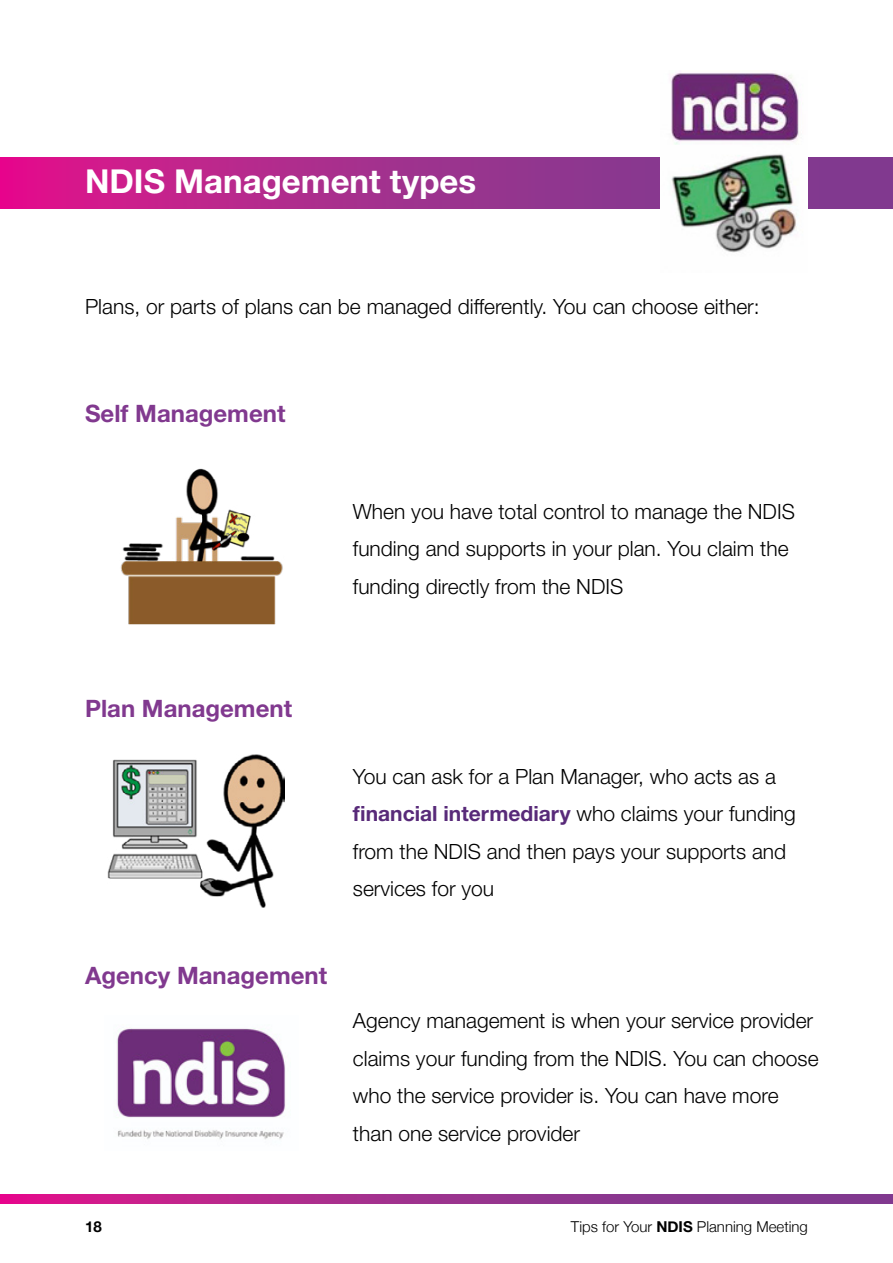
<style>
.page{position:relative;width:893px;height:1263px;background:#fff}
.page>*{position:absolute;margin:0;border:0;box-sizing:border-box;transform-origin:0 0}
.Heading{font:700 33px "Helvetica Neue CE";color:#fff}
.Subheading{font:700 24px "Helvetica Neue CE";color:#81398f}
.Body{font:300 21px/37.5px "Helvetica Neue CE";color:#000}
.t1{font:300 15px "Helvetica Neue";color:#000}
.t2{font:700 15px "Helvetica Neue";color:#000}
.s1{font-weight:700;color:#582a79}
.s2{font-weight:700}
</style>
<div class="page">
<svg style="left:0;top:1195px;width:893px;height:8px;background:#a32e8d"></svg>
<img style="left:120px;top:468px;width:163px;height:157px">
<img style="left:107px;top:755px;width:177px;height:152px">
<img style="left:116px;top:1028px;width:170px;height:112px">
<svg style="left:0;top:157px;width:893px;height:51px;background:#a92c8d"></svg>
<img style="left:661px;top:71px;width:147px;height:182px">
<p class="Heading" style="left:85px;top:161px;width:393px">NDIS Management types</p>
<p class="Body" style="left:85px;top:288px;width:676px">Plans, or parts of plans can be managed differently. You can choose either:</p>
<h1 class="Subheading" style="left:85px;top:398px;width:202px">Self Management</h1>
<p class="Body" style="left:353px;top:492px;width:443px">When you have total control to manage the NDIS funding and supports in your plan. You claim the funding directly from the NDIS</p>
<h1 class="Subheading" style="left:85px;top:693px;width:209px">Plan Management</h1>
<p class="Body" style="left:353px;top:757px;width:444px">You can ask for a Plan Manager, who acts as a <span class="s1">financial intermediary</span> who claims your funding from the NDIS and then pays your supports and services for you</p>
<h1 class="Subheading" style="left:85px;top:960px;width:244px">Agency Management</h1>
<p class="Body" style="left:353px;top:1002px;width:467px">Agency management is when your service provider claims your funding from the NDIS. You can choose who the service provider is. You can have more than one service provider</p>
<p class="t2" style="left:85px;top:1215px;width:18px">18</p>
<p class="t1" style="left:571px;top:1214px;width:239px">Tips for Your <span class="s2">NDIS</span> Planning Meeting</p>
</div>
